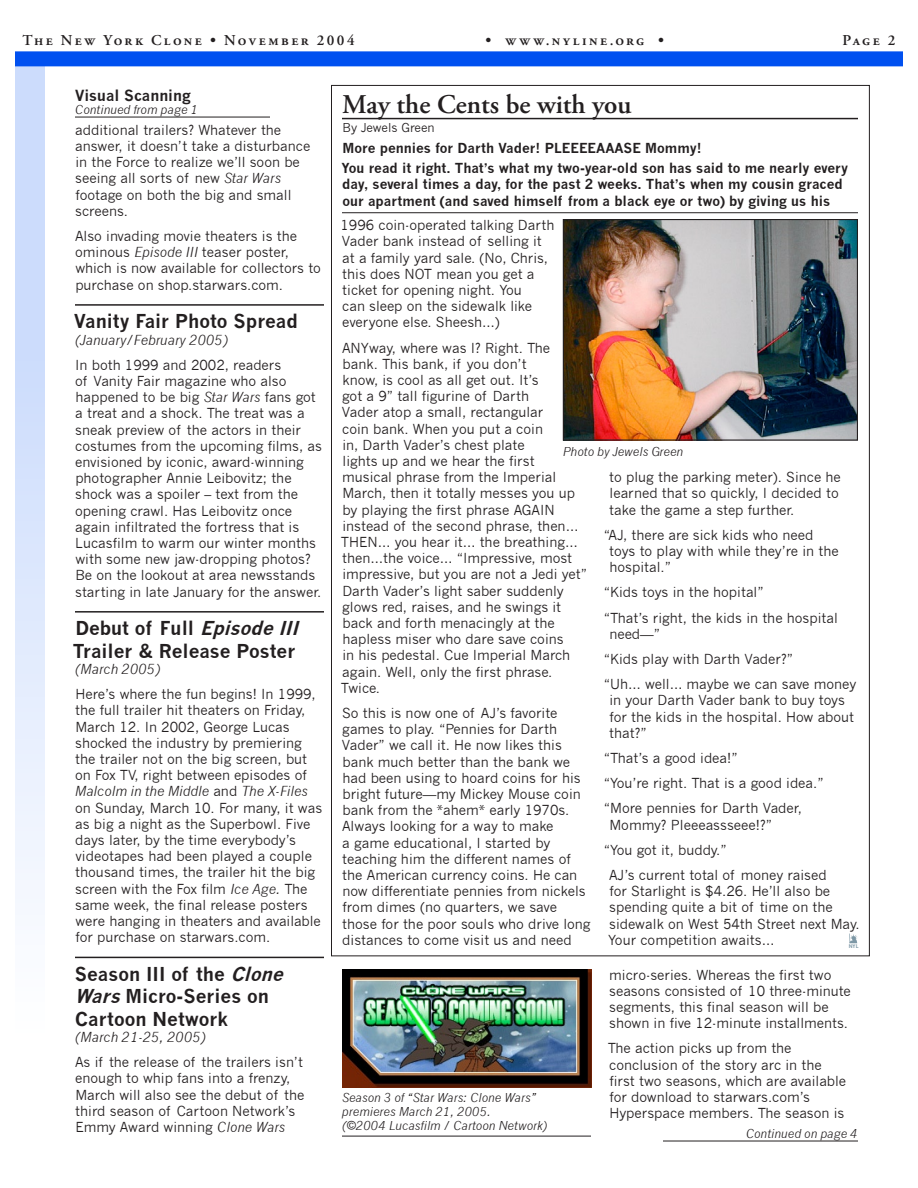
<style>
.page{position:relative;width:918px;height:1188px;background:#fff}
.page>*{position:absolute;margin:0;border:0;box-sizing:border-box;transform-origin:0 0}
.t1{font:600 27px "Adobe Garamond Pro";color:#231f20}
.t2{font:700 18.75px/22.5px "News Gothic";color:#231f20}
.t3{font:600 15px "Adobe Garamond Pro";letter-spacing:.16em;color:#231f20}
.t4{font:700 15px "News Gothic";color:#231f20}
.t5{font:13.5px/16.2px "News Gothic";color:#231f20}
.t6{font:700 13.5px/20.5px "News Gothic";color:#231f20}
.t7{font:italic 13.5px "News Gothic";color:#231f20}
.t8{font:italic 12px/14.4px "News Gothic";color:#231f20}
.t9{font:12px "News Gothic";color:#231f20}
.t10{font:700 4.95px "News Gothic";color:#7d97a5}
.s1{font-style:italic}
</style>
<div class="page">
<div style="left:15px;top:59px;width:30px;height:973px;background:linear-gradient(to bottom,#c1d4fb,#fafcff)"></div>
<div style="left:15px;top:51px;width:888px;height:15px;background:#0050f0"></div>
<img style="left:565px;top:221px;width:291px;height:218px">
<div style="left:563px;top:219px;width:295px;height:222px;border:1px solid #231f20"></div>
<img style="left:342px;top:970px;width:249px;height:117px">
<hr style="left:342px;top:1136px;width:249px;height:1px;background:#231f20">
<hr style="left:75px;top:304px;width:249px;height:2px;background:#231f20">
<hr style="left:75px;top:611px;width:249px;height:2px;background:#231f20">
<hr style="left:75px;top:957px;width:249px;height:1px;background:#231f20">
<hr style="left:342px;top:118px;width:516px;height:1px;background:#231f20">
<hr style="left:342px;top:212px;width:516px;height:1px;background:#231f20">
<hr style="left:663px;top:1141px;width:195px;height:1px;background:#231f20">
<hr style="left:75px;top:117px;width:195px;height:1px;background:#231f20">
<svg style="left:849px;top:934px;width:9px;height:9px"></svg>
<p class="t3" style="left:22px;top:31px;width:334px">THE NEW YORK CLONE • NOVEMBER 2004</p>
<p class="t3" style="left:486px;top:31px;width:180px">• WWW.NYLINE.ORG •</p>
<p class="t3" style="left:843px;top:31px;width:54px">PAGE 2</p>
<p class="t4" style="left:75px;top:87px;width:117px">Visual Scanning</p>
<p class="t8" style="left:75px;top:103px;width:125px">Continued from page 1</p>
<p class="t5" style="left:75px;top:122px;width:237px">additional trailers? Whatever the answer, it doesn’t take a disturbance in the Force to realize we’ll soon be seeing all sorts of new <span class="s1">Star Wars </span>footage on both the big and small screens.</p>
<p class="t5" style="left:75px;top:228px;width:248px">Also invading movie theaters is the ominous <span class="s1">Episode III</span> teaser poster, which is now available for collectors to purchase on shop.starwars.com.</p>
<h2 class="t2" style="left:74px;top:310px;width:225px">Vanity Fair Photo Spread</h2>
<p class="t7" style="left:75px;top:332px;width:154px">(January/February 2005)</p>
<p class="t5" style="left:75px;top:357px;width:248px">In both 1999 and 2002, readers<br>of Vanity Fair magazine who also happened to be big <span class="s1">Star Wars</span> fans got a treat and a shock. The treat was a sneak preview of the actors in their costumes from the upcoming films, as envisioned by iconic, award-winning photographer Annie Leibovitz; the shock was a spoiler – text from the opening crawl. Has Leibovitz once again infiltrated the fortress that is Lucasfilm to warm our winter months with some new jaw-dropping photos?<br>Be on the lookout at area newsstands starting in late January for the answer.</p>
<h2 class="t2" style="left:73px;top:617px;width:232px">D e bu t o f F u l l <span class="s1">EpisodeIII<br></span>Trailer &amp; Release Poster</h2>
<p class="t7" style="left:75px;top:661px;width:86px">(March 2005)</p>
<p class="t5" style="left:75px;top:686px;width:249px">Here’s where the fun begins! In 1999, the full trailer hit theaters on Friday, March 12. In 2002, George Lucas shocked the industry by premiering the trailer not on the big screen, but on Fox TV, right between episodes of <span class="s1">Malcolm in the Middle</span> and <span class="s1">The X-Files </span>on Sunday, March 10. For many, it was as big a night as the Superbowl. Five days later, by the time everybody’s videotapes had been played a couple thousand times, the trailer hit the big screen with the Fox film <span class="s1">Ice Age.</span> The same week, the final release posters were hanging in theaters and available for purchase on starwars.com.</p>
<h2 class="t2" style="left:75px;top:962px;width:215px">Season III of the <span class="s1">Clone<br>Wars</span>Micro-Series on<br>Cartoon Network</h2>
<p class="t7" style="left:75px;top:1029px;width:132px">(March 21-25, 2005)</p>
<p class="t5" style="left:75px;top:1054px;width:231px">As if the release of the trailers isn’t enough to whip fans into a frenzy, March will also see the debut of the third season of Cartoon Network’s Emmy Award winning <span class="s1">Clone Wars</span></p>
<h1 class="t1" style="left:342px;top:89px;width:291px">May the Cents be with you</h1>
<p class="t9" style="left:343px;top:121px;width:94px">By Jewels Green</p>
<p class="t6" style="left:342px;top:137px;width:508px">More pennies for Darth Vader! PLEEEEAAASE Mommy!<br>You read it right. That’s what my two-year-old son has said to me nearly every</p>
<p class="t6" style="left:342px;top:176px;width:502px;line-height:16.2px">day, several times a day, for the past 2 weeks. That’s when my cousin graced our apartment (and saved himself from a black eye or two) by giving us his</p>
<p class="t5" style="left:341px;top:217px;width:215px">1996 coin-operated talking Darth<br>Vader bank instead of selling it at a family yard sale. (No, Chris, this does NOT mean you get a ticket for opening night. You<br>can sleep on the sidewalk like everyone else. Sheesh…)</p>
<p class="t5" style="left:341px;top:340px;width:248px">ANYway, where was I? Right. The bank. This bank, if you don’t<br>know, is cool as all get out. It’s<br>got a 9” tall figurine of Darth<br>Vader atop a small, rectangular<br>coin bank. When you put a coin<br>in, Darth Vader’s chest plate<br>lights up and we hear the first<br>musical phrase from the Imperial<br>March, then it totally messes you up by playing the first phrase AGAIN instead of the second phrase, then…<br>THEN… you hear it… the breathing… then…the voice… “Impressive, most impressive, but you are not a Jedi yet”<br>Darth Vader’s light saber suddenly glows red, raises, and he swings it back and forth menacingly at the hapless miser who dare save coins<br>in his pedestal. Cue Imperial March again. Well, only the first phrase.<br>Twice.</p>
<p class="t5" style="left:342px;top:705px;width:250px">So this is now one of AJ’s favorite games to play. “Pennies for Darth Vader” we call it. He now likes this bank much better than the bank we had been using to hoard coins for his bright future—my Mickey Mouse coin bank from the *ahem* early 1970s.<br>Always looking for a way to make<br>a game educational, I started by teaching him the different names of the American currency coins. He can now differentiate pennies from nickels from dimes (no quarters, we save those for the poor souls who drive long distances to come visit us and need</p>
<p class="t8" style="left:563px;top:444px;width:122px">Photo by Jewels Green</p>
<p class="t5" style="left:609px;top:469px;width:233px">to plug the parking meter). Since he learned that so quickly, I decided to take the game a step further.</p>
<p class="t5" style="left:609px;top:527px;width:231px;text-indent:-6px">“AJ, there are sick kids who need toys to play with while they’re in the hospital.”</p>
<p class="t5" style="left:604px;top:580px;width:236px;line-height:25.2px">“Kids toys in the hopital”<br>“That’s right, the kids in the hospital</p>
<p class="t5" style="left:604px;top:621px;width:254px;line-height:25.2px;text-indent:6px">need—”<br>“Kids play with Darth Vader?”<br>“Uh… well… maybe we can save money</p>
<p class="t5" style="left:609px;top:692px;width:246px">in your Darth Vader bank to buy toys for the kids in the hospital. How about that?”</p>
<p class="t5" style="left:604px;top:746px;width:222px;line-height:25.2px">“That’s a good idea!”<br>“You’re right. That is a good idea.” “More pennies for Darth Vader,</p>
<p class="t5" style="left:609px;top:817px;width:164px">Mommy? Pleeeassseee!?”</p>
<p class="t5" style="left:604px;top:842px;width:124px">“You got it, buddy.”</p>
<p class="t5" style="left:609px;top:867px;width:219px">AJ’s current total of money raised</p>
<p class="t5" style="left:608px;top:883px;width:253px">for Starlight is $4.26. He’ll also be spending quite a bit of time on the sidewalk on West 54th Street next May.<br>Your competition awaits…</p>
<p class="t10" style="left:849px;top:943px;width:11px">NYL</p>
<p class="t8" style="left:342px;top:1090px;width:207px">Season 3 of “Star Wars: Clone Wars” premieres March 21, 2005.<br>(©2004 Lucasfilm / Cartoon Network)</p>
<p class="t5" style="left:609px;top:967px;width:243px">micro-series. Whereas the first two seasons consisted of 10 three-minute segments, this final season will be shown in five 12-minute installments.</p>
<p class="t5" style="left:608px;top:1040px;width:240px">The action picks up from the conclusion of the story arc in the first two seasons, which are available for download to starwars.com’s Hyperspace members. The season is</p>
<p class="t8" style="left:746px;top:1127px;width:114px">Continued on page 4</p>
</div>
